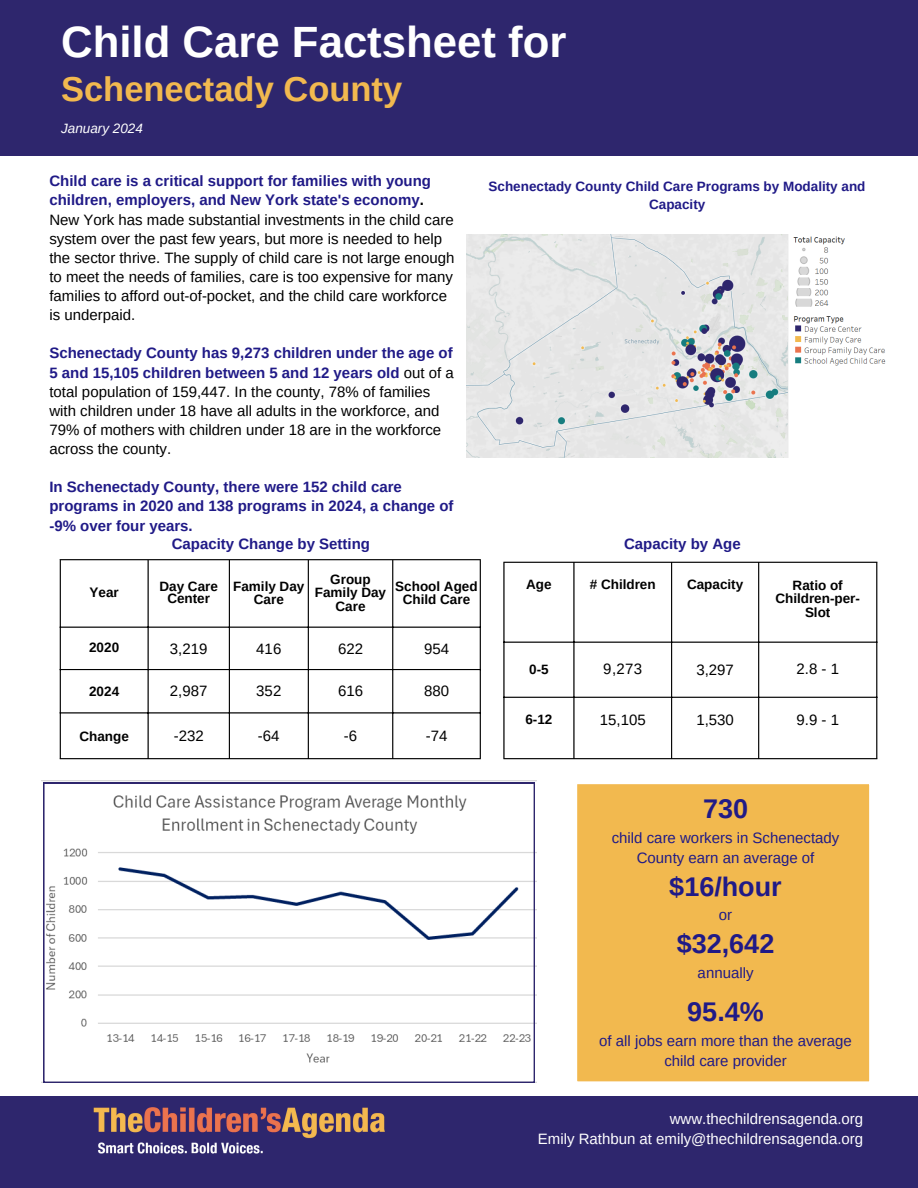
<style>
.page{position:relative;width:918px;height:1188px;background:#fff}
.page>*{position:absolute;margin:0;border:0;box-sizing:border-box;transform-origin:0 0}
.t1{font:700 43.8px "Arimo";color:#fff}
.t2{font:700 34.5px "Arimo";color:#f2b94f}
.t3{font:700 27px "Arimo";color:#201a87}
.t4{font:15px/19.2px "Arimo";color:#000}
.t5{font:700 15px/19.2px "Arimo";color:#201a87}
.t6{font:15px/20.2px "Arimo";color:#201a87;text-align:center}
.t7{font:15px/20.2px "Arimo";color:#fff;text-align:right}
.t8{font:700 13.5px/13.5px "Arimo";color:#000;text-align:center}
.t9{font:700 13.5px/18px "Arimo";color:#201a87;text-align:center}
.t10{font:italic 13.5px "Arimo";color:#fff}
.s1{font-weight:700;color:#201a87}
.s2{font-weight:700}
</style>
<div class="page">
<div style="left:0;top:1096px;width:918px;height:92px;background:#2e266d"></div>
<img style="left:93px;top:1107px;width:292px;height:47px">
<div style="left:0;top:0;width:918px;height:156px;background:#2e266d"></div>
<svg style="left:503px;top:561px;width:375px;height:199px"></svg>
<hr style="left:503px;top:563px;width:2px;height:195px;background:#000">
<hr style="left:573px;top:563px;width:2px;height:195px;background:#000">
<hr style="left:671px;top:563px;width:1px;height:195px;background:#000">
<hr style="left:758px;top:563px;width:1px;height:195px;background:#000">
<hr style="left:876px;top:563px;width:1px;height:195px;background:#000">
<hr style="left:503px;top:562px;width:374px;height:1px;background:#000">
<hr style="left:503px;top:642px;width:374px;height:1px;background:#000">
<hr style="left:503px;top:697px;width:374px;height:1px;background:#000">
<hr style="left:503px;top:758px;width:374px;height:1px;background:#000">
<svg style="left:59px;top:559px;width:422px;height:201px"></svg>
<hr style="left:60px;top:560px;width:1px;height:198px;background:#000">
<hr style="left:148px;top:560px;width:1px;height:198px;background:#000">
<hr style="left:229px;top:560px;width:1px;height:198px;background:#000">
<hr style="left:308px;top:560px;width:1px;height:198px;background:#000">
<hr style="left:392px;top:560px;width:1px;height:198px;background:#000">
<hr style="left:480px;top:560px;width:1px;height:198px;background:#000">
<hr style="left:60px;top:559px;width:421px;height:1px;background:#000">
<hr style="left:60px;top:627px;width:421px;height:1px;background:#000">
<hr style="left:60px;top:669px;width:421px;height:1px;background:#000">
<hr style="left:60px;top:712px;width:421px;height:2px;background:#000">
<hr style="left:60px;top:758px;width:421px;height:1px;background:#000">
<svg style="left:43px;top:783px;width:492px;height:300px"></svg>
<div style="left:577px;top:784px;width:293px;height:298px;background:#f2b94f"></div>
<img style="left:467px;top:234px;width:419px;height:223px">
<h1 class="t1" style="left:61px;top:17px;width:507px">Child Care Factsheet for</h1>
<h2 class="t2" style="left:61px;top:70px;width:343px">Schenectady County</h2>
<p class="t10" style="left:61px;top:121px;width:83px">January 2024</p>
<p class="t4" style="left:49px;top:172px;width:407px"><span class="s1">Child care is a critical support for families with young children, employers, and New York state's economy</span><span class="s2">.<br></span>New York has made substantial investments in the child care system over the past few years, but more is needed to help the sector thrive. The supply of child care is not large enough to meet the needs of families, care is too expensive for many families to afford out-of-pocket, and the child care workforce is underpaid.</p>
<p class="t4" style="left:49px;top:344px;width:406px"><span class="s1">Schenectady County has 9,273 children under the age of 5 and 15,105 children between 5 and 12 years old</span> out of a total population of 159,447. In the county, 78% of families with children under 18 have all adults in the workforce, and 79% of mothers with children under 18 are in the workforce across the county.</p>
<p class="t5" style="left:49px;top:478px;width:406px">In Schenectady County, there were 152 child care programs in 2020 and 138 programs in 2024, a change of -9% over four years.</p>
<p class="t9" style="left:489px;top:178px;width:378px">Schenectady County Child Care Programs by Modality and<br>Capacity</p>
<p class="t5" style="left:172px;top:534px;width:200px">Capacity Change by Setting</p>
<p class="t5" style="left:624px;top:534px;width:118px">Capacity by Age</p>
<p class="t8" style="left:90px;top:586px;width:31px">Year</p>
<p class="t8" style="left:159px;top:580px;width:60px;line-height:12.3px">Day Care<br>Center</p>
<p class="t8" style="left:233px;top:579px;width:73px">Family Day<br>Care</p>
<p class="t8" style="left:315px;top:572px;width:73px">Group<br>Family Day<br>Care</p>
<p class="t8" style="left:395px;top:579px;width:84px">School Aged<br>Child Care</p>
<p class="t8" style="left:89px;top:641px;width:32px">2020</p>
<p class="t4" style="left:170px;top:639px;width:39px">3,219</p>
<p class="t4" style="left:256px;top:639px;width:27px">416</p>
<p class="t4" style="left:338px;top:639px;width:27px">622</p>
<p class="t4" style="left:424px;top:639px;width:27px">954</p>
<p class="t8" style="left:89px;top:685px;width:32px">2024</p>
<p class="t4" style="left:170px;top:681px;width:39px">2,987</p>
<p class="t4" style="left:256px;top:681px;width:27px">352</p>
<p class="t4" style="left:338px;top:681px;width:27px">616</p>
<p class="t4" style="left:424px;top:681px;width:27px">880</p>
<p class="t8" style="left:79px;top:729px;width:51px">Change</p>
<p class="t4" style="left:174px;top:726px;width:32px">-232</p>
<p class="t4" style="left:258px;top:726px;width:23px">-64</p>
<p class="t4" style="left:344px;top:726px;width:15px">-6</p>
<p class="t4" style="left:426px;top:726px;width:23px">-74</p>
<p class="t8" style="left:526px;top:578px;width:27px">Age</p>
<p class="t8" style="left:590px;top:578px;width:67px"># Children</p>
<p class="t8" style="left:687px;top:578px;width:58px">Capacity</p>
<p class="t8" style="left:775px;top:579px;width:86px">Ratio of<br>Children-per-<br>Slot</p>
<p class="t8" style="left:529px;top:663px;width:21px">0-5</p>
<p class="t4" style="left:603px;top:659px;width:40px">9,273</p>
<p class="t4" style="left:696px;top:661px;width:39px">3,297</p>
<p class="t4" style="left:796px;top:659px;width:44px">2.8 - 1</p>
<p class="t8" style="left:525px;top:713px;width:29px">6-12</p>
<p class="t4" style="left:600px;top:711px;width:47px">15,105</p>
<p class="t4" style="left:696px;top:711px;width:39px">1,530</p>
<p class="t4" style="left:796px;top:711px;width:44px">9.9 - 1</p>
<h3 class="t3" style="left:703px;top:794px;width:47px">730</h3>
<p class="t6" style="left:612px;top:827px;width:229px">child care workers in Schenectady<br>County earn an average of</p>
<h3 class="t3" style="left:669px;top:871px;width:114px">$16/hour</h3>
<p class="t6" style="left:719px;top:905px;width:15px">or</p>
<h3 class="t3" style="left:677px;top:929px;width:99px">$32,642</h3>
<p class="t6" style="left:698px;top:962px;width:57px">annually</p>
<h3 class="t3" style="left:687px;top:996px;width:78px">95.4%</h3>
<p class="t6" style="left:599px;top:1030px;width:254px">of all jobs earn more than the average child care provider</p>
<p class="t7" style="left:538px;top:1109px;width:327px">www.thechildrensagenda.org<br>Emily Rathbun at emily@thechildrensagenda.org</p>
</div>
